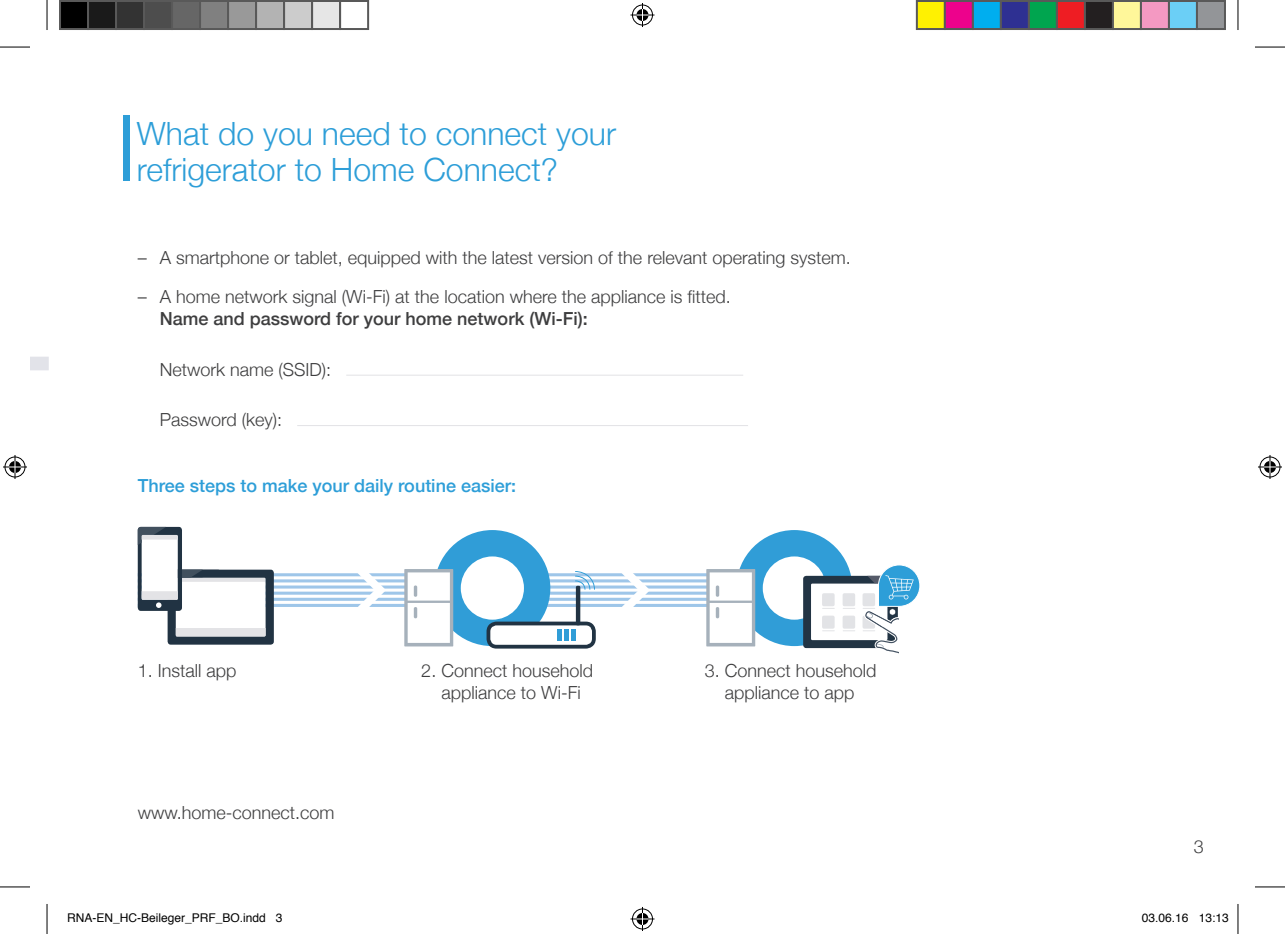
<style>
.page{position:relative;width:1285px;height:934px;background:#fff}
.page>*{position:absolute;margin:0;border:0;box-sizing:border-box;transform-origin:0 0}
.t1{font:300 32px/36px "Helvetica Neue";color:#2d9ed8}
.t2{font:300 18px/22px "Helvetica Neue";color:#3e3e3f;text-align:center}
.t3{font:500 18px "Helvetica Neue";color:#3e3e3f}
.t4{font:500 18px "Helvetica Neue";color:#2d9ed8}
.t5{font:12px "Helvetica";color:#000}
</style>
<div class="page">
<hr style="left:346px;top:374px;width:397px;height:1px;background:#e2e3e6">
<hr style="left:297px;top:425px;width:451px;height:1px;background:#e2e3e6">
<hr style="left:138px;top:579px;width:594px;height:3px;background:#9ec6e9">
<hr style="left:138px;top:585px;width:594px;height:3px;background:#9ec6e9">
<hr style="left:138px;top:591px;width:594px;height:3px;background:#9ec6e9">
<hr style="left:138px;top:597px;width:594px;height:3px;background:#9ec6e9">
<hr style="left:138px;top:603px;width:594px;height:3px;background:#9ec6e9">
<hr style="left:138px;top:573px;width:594px;height:3px;background:#9ec6e9">
<svg style="left:289px;top:573px;width:103px;height:34px"></svg>
<svg style="left:138px;top:526px;width:136px;height:118px"></svg>
<svg style="left:706px;top:530px;width:214px;height:124px"></svg>
<svg style="left:404px;top:530px;width:251px;height:119px"></svg>
<div style="left:124px;top:115px;width:6px;height:65px;background:#2d9ed8"></div>
<hr style="left:0;top:47px;width:30px;height:1px;background:#000">
<hr style="left:1255px;top:47px;width:30px;height:1px;background:#000">
<hr style="left:0;top:886px;width:30px;height:1px;background:#000">
<hr style="left:1255px;top:886px;width:30px;height:1px;background:#000">
<hr style="left:47px;top:0;width:1px;height:30px;background:#000">
<hr style="left:47px;top:903px;width:1px;height:30px;background:#000">
<hr style="left:1237px;top:0;width:1px;height:30px;background:#000">
<hr style="left:1237px;top:903px;width:1px;height:30px;background:#000">
<svg style="left:630px;top:3px;width:24px;height:24px"></svg>
<svg style="left:630px;top:907px;width:24px;height:23px"></svg>
<svg style="left:3px;top:357px;width:46px;height:122px"></svg>
<svg style="left:1258px;top:455px;width:24px;height:24px"></svg>
<div style="left:60px;top:1px;width:28px;height:28px;background:#000"></div>
<div style="left:59px;top:0;width:30px;height:30px;border:2px solid #595959"></div>
<div style="left:88px;top:1px;width:28px;height:28px;background:#1a1a1a"></div>
<div style="left:87px;top:0;width:30px;height:30px;border:2px solid #595959"></div>
<div style="left:116px;top:1px;width:28px;height:28px;background:#333"></div>
<div style="left:115px;top:0;width:30px;height:30px;border:2px solid #595959"></div>
<div style="left:144px;top:1px;width:28px;height:28px;background:#4d4d4d"></div>
<div style="left:143px;top:0;width:30px;height:30px;border:2px solid #595959"></div>
<div style="left:172px;top:1px;width:28px;height:28px;background:#666"></div>
<div style="left:171px;top:0;width:30px;height:30px;border:2px solid #595959"></div>
<div style="left:200px;top:1px;width:28px;height:28px;background:#808080"></div>
<div style="left:199px;top:0;width:30px;height:30px;border:2px solid #595959"></div>
<div style="left:228px;top:1px;width:28px;height:28px;background:#999"></div>
<div style="left:227px;top:0;width:30px;height:30px;border:2px solid #595959"></div>
<div style="left:256px;top:1px;width:28px;height:28px;background:#b3b3b3"></div>
<div style="left:255px;top:0;width:30px;height:30px;border:2px solid #595959"></div>
<div style="left:284px;top:1px;width:28px;height:28px;background:#ccc"></div>
<div style="left:283px;top:0;width:30px;height:30px;border:2px solid #595959"></div>
<div style="left:312px;top:1px;width:28px;height:28px;background:#e6e6e6"></div>
<div style="left:311px;top:0;width:30px;height:30px;border:2px solid #595959"></div>
<div style="left:339px;top:0;width:30px;height:30px;border:2px solid #595959"></div>
<div style="left:917px;top:1px;width:28px;height:28px;background:#fff101"></div>
<div style="left:916px;top:0;width:30px;height:30px;border:2px solid #595959"></div>
<div style="left:945px;top:1px;width:28px;height:28px;background:#ed028c"></div>
<div style="left:944px;top:0;width:30px;height:30px;border:2px solid #595959"></div>
<div style="left:973px;top:1px;width:28px;height:28px;background:#00aeef"></div>
<div style="left:972px;top:0;width:30px;height:30px;border:2px solid #595959"></div>
<div style="left:1001px;top:1px;width:28px;height:28px;background:#2e3092"></div>
<div style="left:1000px;top:0;width:30px;height:30px;border:2px solid #595959"></div>
<div style="left:1029px;top:1px;width:28px;height:28px;background:#00a54f"></div>
<div style="left:1028px;top:0;width:30px;height:30px;border:2px solid #595959"></div>
<div style="left:1057px;top:1px;width:28px;height:28px;background:#ee1d23"></div>
<div style="left:1056px;top:0;width:30px;height:30px;border:2px solid #595959"></div>
<div style="left:1085px;top:1px;width:28px;height:28px;background:#231f20"></div>
<div style="left:1084px;top:0;width:30px;height:30px;border:2px solid #595959"></div>
<div style="left:1113px;top:1px;width:28px;height:28px;background:#fff79a"></div>
<div style="left:1112px;top:0;width:30px;height:30px;border:2px solid #595959"></div>
<div style="left:1141px;top:1px;width:28px;height:28px;background:#f499c2"></div>
<div style="left:1140px;top:0;width:30px;height:30px;border:2px solid #595959"></div>
<div style="left:1169px;top:1px;width:28px;height:28px;background:#6bcff6"></div>
<div style="left:1168px;top:0;width:30px;height:30px;border:2px solid #595959"></div>
<div style="left:1197px;top:1px;width:28px;height:28px;background:#939598"></div>
<div style="left:1196px;top:0;width:30px;height:30px;border:2px solid #595959"></div>
<h1 class="t1" style="left:137px;top:113px;width:480px">What do you need to connect your refrigerator to Home Connect?</h1>
<p class="t2" style="left:138px;top:245px;width:714px">– A smartphone or tablet, equipped with the latest version of the relevant operating system.</p>
<p class="t2" style="left:138px;top:284px;width:594px">– A home network signal (Wi-Fi) at the location where the appliance is fitted.</p>
<p class="t3" style="left:160px;top:304px;width:429px">Name and password for your home network (Wi-Fi):</p>
<p class="t2" style="left:160px;top:357px;width:173px">Network name (SSID):</p>
<p class="t2" style="left:160px;top:407px;width:124px">Password (key):</p>
<p class="t4" style="left:138px;top:471px;width:380px">Three steps to make your daily routine easier:</p>
<p class="t2" style="left:138px;top:658px;width:100px">1. Install app</p>
<p class="t2" style="left:421px;top:658px;width:173px">2. Connect household appliance to Wi-Fi</p>
<p class="t2" style="left:705px;top:658px;width:173px">3. Connect household appliance to app</p>
<p class="t2" style="left:138px;top:800px;width:198px">www.home-connect.com</p>
<p class="t2" style="left:1194px;top:833px;width:12px">3</p>
<p class="t5" style="left:67px;top:908px;width:217px">RNA-EN_HC-Beileger_PRF_BO.indd 3</p>
<p class="t5" style="left:1142px;top:908px;width:88px">03.06.16 13:13</p>
</div>
